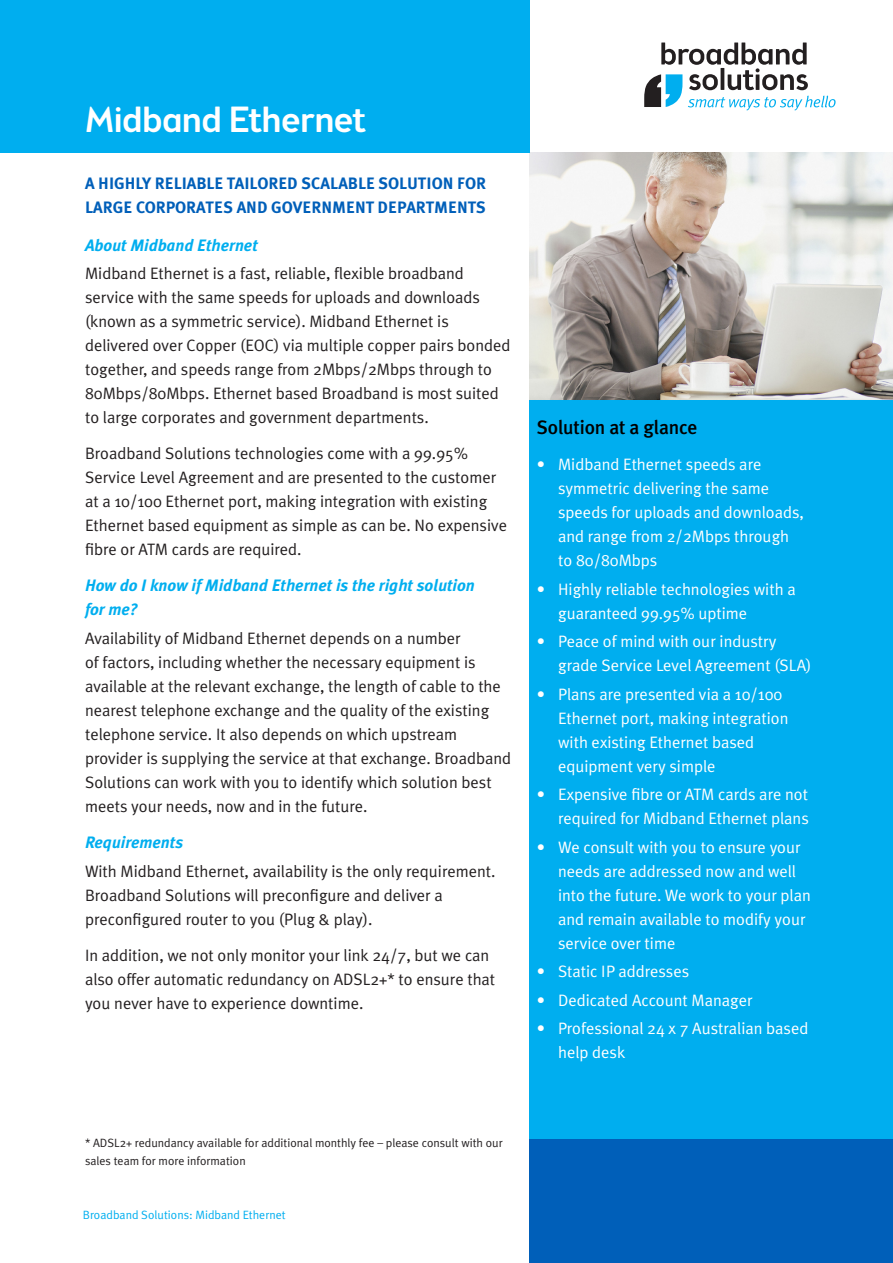
<style>
.page{position:relative;width:893px;height:1263px;background:#fff}
.page>*{position:absolute;margin:0;border:0;box-sizing:border-box;transform-origin:0 0}
.t1{font:500 36px "Brooklyn Samuels Five";color:#fff}
.t2{font:500 19.5px "Meta Plus";letter-spacing:-.01em;color:#000}
.t3{font:16.5px/24px "Meta Plus Normal";color:#231f20}
.t4{font:16.5px/24px "Meta Plus Normal";color:#fff}
.t5{font:italic 700 16.5px/24px "Meta Plus";color:#00aeef}
.t6{font:16.5px/24px "Meta Plus Bold Caps";color:#005fb9}
.t7{font:12px/18px "Meta Plus Normal";color:#231f20}
.t8{font:12px "Meta Plus Normal";color:#00aeef}
</style>
<div class="page">
<svg style="left:644px;top:43px;width:192px;height:67px"></svg>
<div style="left:529px;top:400px;width:364px;height:793px;background:#00aeef"></div>
<img style="left:529px;top:152px;width:364px;height:248px">
<div style="left:0;top:0;width:529px;height:152px;background:#00aeef"></div>
<div style="left:529px;top:1140px;width:364px;height:123px;background:#005fb9"></div>
<p class="t1" style="left:85px;top:98px;width:282px">Midband Ethernet</p>
<p class="t6" style="left:85px;top:172px;width:403px">A HIGHLY RELIABLE TAILORED SCALABLE SOLUTION FOR<br>LARGE CORPORATES AND GOVERNMENT DEPARTMENTS</p>
<p class="t5" style="left:85px;top:233px;width:174px">About Midband Ethernet</p>
<p class="t3" style="left:85px;top:261px;width:427px">Midband Ethernet is a fast, reliable, flexible broadband service with the same speeds for uploads and downloads (known as a symmetric service). Midband Ethernet is delivered over Copper (EOC) via multiple copper pairs bonded together, and speeds range from 2Mbps/2Mbps through to 80Mbps/80Mbps. Ethernet based Broadband is most suited to large corporates and government departments.</p>
<p class="t3" style="left:85px;top:441px;width:424px">Broadband Solutions technologies come with a 99.95% Service Level Agreement and are presented to the customer at a 10/100 Ethernet port, making integration with existing Ethernet based equipment as simple as can be. No expensive fibre or ATM cards are required.</p>
<p class="t5" style="left:85px;top:574px;width:391px">How do I know if Midband Ethernet is the right solution for me?</p>
<p class="t3" style="left:85px;top:626px;width:428px">Availability of Midband Ethernet depends on a number<br>of factors, including whether the necessary equipment is available at the relevant exchange, the length of cable to the nearest telephone exchange and the quality of the existing telephone service. It also depends on which upstream provider is supplying the service at that exchange. Broadband Solutions can work with you to identify which solution best meets your needs, now and in the future.</p>
<p class="t5" style="left:85px;top:830px;width:100px">Requirements</p>
<p class="t3" style="left:85px;top:858px;width:412px">With Midband Ethernet, availability is the only requirement.<br>Broadband Solutions will preconfigure and deliver a preconfigured router to you (Plug &amp; play).</p>
<p class="t3" style="left:85px;top:942px;width:412px">In addition, we not only monitor your link 24/7, but we can also offer automatic redundancy on ADSL2+* to ensure that you never have to experience downtime.</p>
<p class="t2" style="left:537px;top:416px;width:162px">Solution at a glance</p>
<p class="t4" style="left:558px;top:452px;width:247px;text-indent:-21px">• Midband Ethernet speeds are symmetric delivering the same speeds for uploads and downloads, and range from 2/2Mbps through to 80/80Mbps</p>
<p class="t4" style="left:558px;top:577px;width:239px;text-indent:-21px">• Highly reliable technologies with a guaranteed 99.95% uptime</p>
<p class="t4" style="left:558px;top:629px;width:255px;text-indent:-21px">• Peace of mind with our industry grade Service Level Agreement (SLA)</p>
<p class="t4" style="left:558px;top:682px;width:232px;text-indent:-21px">• Plans are presented via a 10/100<br>Ethernet port, making integration with existing Ethernet based equipment very simple</p>
<p class="t4" style="left:537px;top:782px;width:273px;text-align:right">• Expensive fibre or ATM cards are not required for Midband Ethernet plans</p>
<p class="t4" style="left:558px;top:835px;width:254px;text-indent:-21px">• We consult with you to ensure your needs are addressed now and well into the future. We work to your plan and remain available to modify your service over time</p>
<p class="t4" style="left:537px;top:959px;width:154px">• Static IP addresses</p>
<p class="t4" style="left:537px;top:988px;width:217px">• Dedicated Account Manager</p>
<p class="t4" style="left:558px;top:1016px;width:252px;text-indent:-21px">• Professional 24 x 7 Australian based help desk</p>
<p class="t7" style="left:85px;top:1133px;width:419px">* ADSL2+ redundancy available for additional monthly fee – please consult with our sales team for more information</p>
<p class="t8" style="left:83px;top:1208px;width:204px">Broadband Solutions: Midband Ethernet</p>
</div>
